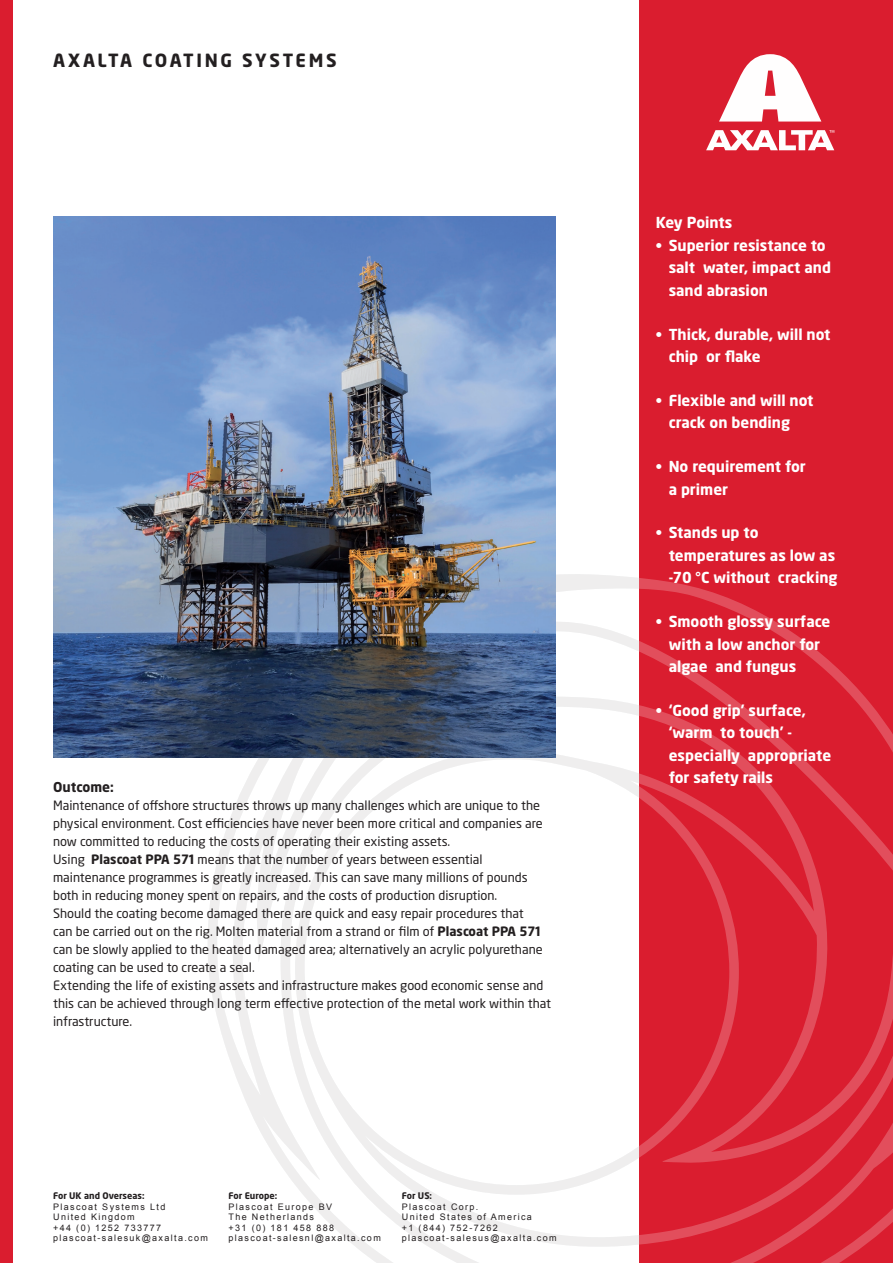
<style>
.page{position:relative;width:893px;height:1263px;background:#fff}
.page>*{position:absolute;margin:0;border:0;box-sizing:border-box;transform-origin:0 0}
.t1{font:700 18px "Neo Sans Pro";letter-spacing:.14em;color:#231f20}
.t2{font:700 15px/22.5px "Neo Sans Pro";color:#fff}
.t3{font:700 13.5px "Neo Sans Pro";color:#231f20}
.t4{font:12.75px/18px "Neo Sans Pro";color:#231f20}
.t5{font:9px/10.5px "Arial";letter-spacing:.15em;color:#231f20}
.t6{font:700 9px "Neo Sans Pro";color:#231f20}
.s1{font-weight:700}
</style>
<div class="page">
<div style="left:639px;top:0;width:254px;height:1263px;background:#da1d2f"></div>
<svg style="left:208px;top:573px;width:685px;height:690px"></svg>
<svg style="left:706px;top:54px;width:128px;height:96px"></svg>
<div style="left:0;top:0;width:13px;height:1263px;background:#da1d2f"></div>
<img style="left:53px;top:217px;width:502px;height:541px">
<h1 class="t1" style="left:53px;top:49px;width:285px">AXALTA COATING SYSTEMS</h1>
<p class="t3" style="left:53px;top:778px;width:62px">Outcome:</p>
<p class="t4" style="left:53px;top:796px;width:499px">Maintenance of offshore structures throws up many challenges which are unique to the physical environment. Cost efficiencies have never been more critical and companies are now committed to reducing the costs of operating their existing assets.<br>Using <span class="s1">Plascoat PPA 571</span> means that the number of years between essential maintenance programmes is greatly increased. This can save many millions of pounds both in reducing money spent on repairs, and the costs of production disruption.<br>Should the coating become damaged there are quick and easy repair procedures that<br>can be carried out on the rig. Molten material from a strand or film of <span class="s1">Plascoat PPA 571 </span>can be slowly applied to the heated damaged area; alternatively an acrylic polyurethane coating can be used to create a seal.<br>Extending the life of existing assets and infrastructure makes good economic sense and this can be achieved through long term effective protection of the metal work within that infrastructure.</p>
<p class="t6" style="left:53px;top:1190px;width:93px">For UK and Overseas:</p>
<p class="t5" style="left:53px;top:1201px;width:156px">Plascoat Systems Ltd<br>United Kingdom<br>+44 (0) 1252 733777 plascoat-salesuk@axalta.com</p>
<p class="t6" style="left:229px;top:1190px;width:50px">For Europe:</p>
<p class="t5" style="left:229px;top:1201px;width:154px">Plascoat Europe BV<br>The Netherlands<br>+31 (0) 181 458 888 plascoat-salesnl@axalta.com</p>
<p class="t6" style="left:402px;top:1190px;width:32px">For US:</p>
<p class="t5" style="left:402px;top:1201px;width:156px">Plascoat Corp.<br>United States of America<br>+1 (844) 752-7262 plascoat-salesus@axalta.com</p>
<p class="t2" style="left:656px;top:211px;width:78px">Key Points</p>
<p class="t2" style="left:669px;top:234px;width:164px;text-indent:-13px">• Superior resistance to salt water, impact and sand abrasion</p>
<p class="t2" style="left:669px;top:322px;width:163px;text-indent:-13px">• Thick, durable, will not chip or flake</p>
<p class="t2" style="left:669px;top:389px;width:146px;text-indent:-13px">• Flexible and will not crack on bending</p>
<p class="t2" style="left:669px;top:455px;width:139px;text-indent:-13px">• No requirement for a primer</p>
<p class="t2" style="left:669px;top:521px;width:170px;text-indent:-13px">• Stands up to temperatures as low as -70 °C without cracking</p>
<p class="t2" style="left:669px;top:610px;width:163px;text-indent:-13px">• Smooth glossy surface with a low anchor for algae and fungus</p>
<p class="t2" style="left:669px;top:699px;width:164px;text-indent:-13px">• ‘Good grip’ surface, ‘warm to touch’ - especially appropriate for safety rails</p>
</div>
